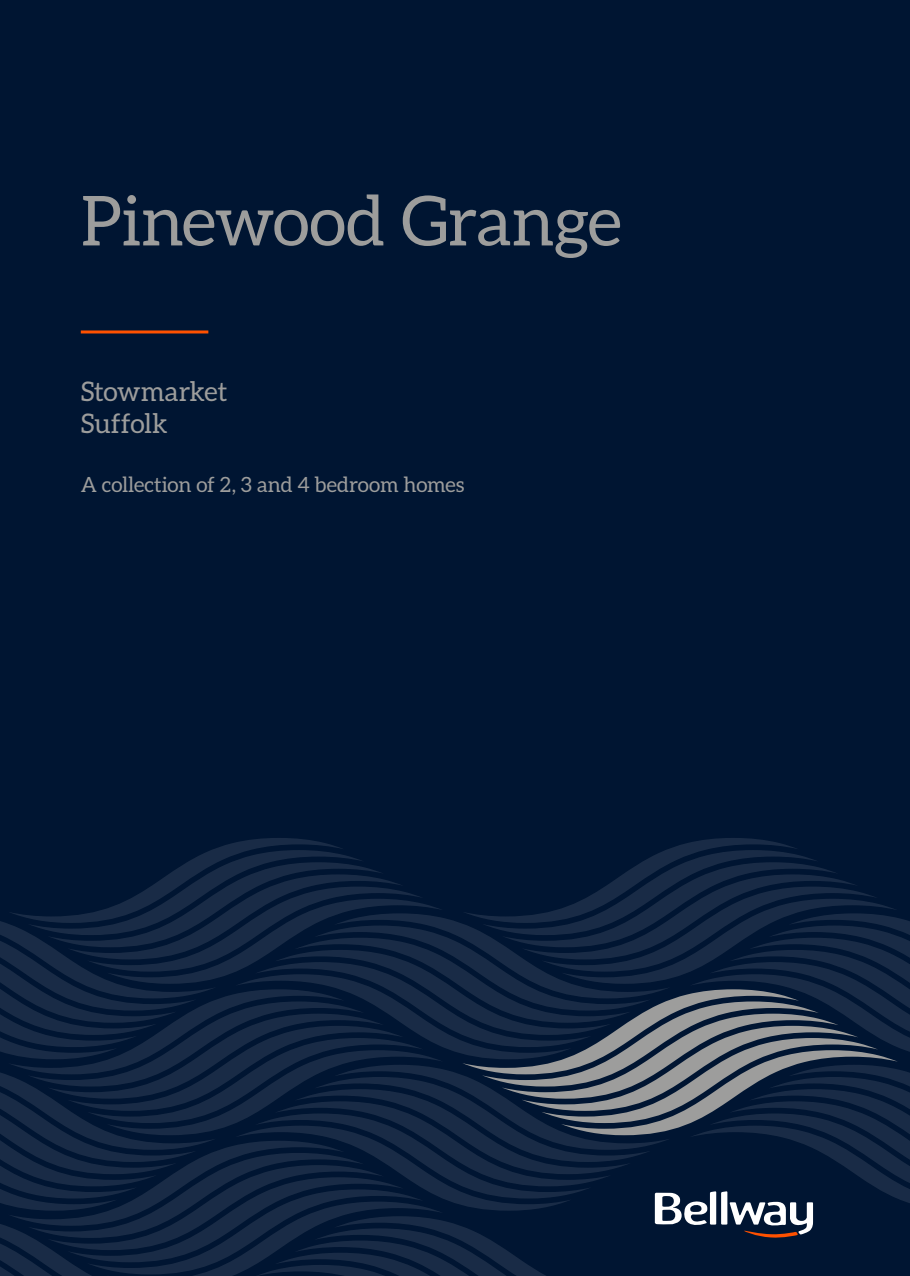
<style>
.page{position:relative;width:910px;height:1276px;background:#001532}
.page>*{position:absolute;margin:0;border:0;box-sizing:border-box;transform-origin:0 0}
.t1{font:69px "Aleo";letter-spacing:-.01em;color:#9d9d9c}
.t2{font:27px/32.4px "Aleo";letter-spacing:-.005em;color:#9d9d9c}
.t3{font:21px "Aleo";letter-spacing:-.01em;color:#9d9d9c}
</style>
<div class="page">
<hr style="left:81px;top:330px;width:127px;height:3px;background:#ff5100">
<svg style="left:0;top:838px;width:910px;height:438px"></svg>
<h1 class="t1" style="left:81px;top:182px;width:543px">Pinewood Grange</h1>
<p class="t2" style="left:81px;top:374px;width:148px">Stowmarket<br>Suffolk</p>
<p class="t3" style="left:81px;top:473px;width:385px">A collection of 2, 3 and 4 bedroom homes</p>
</div>
